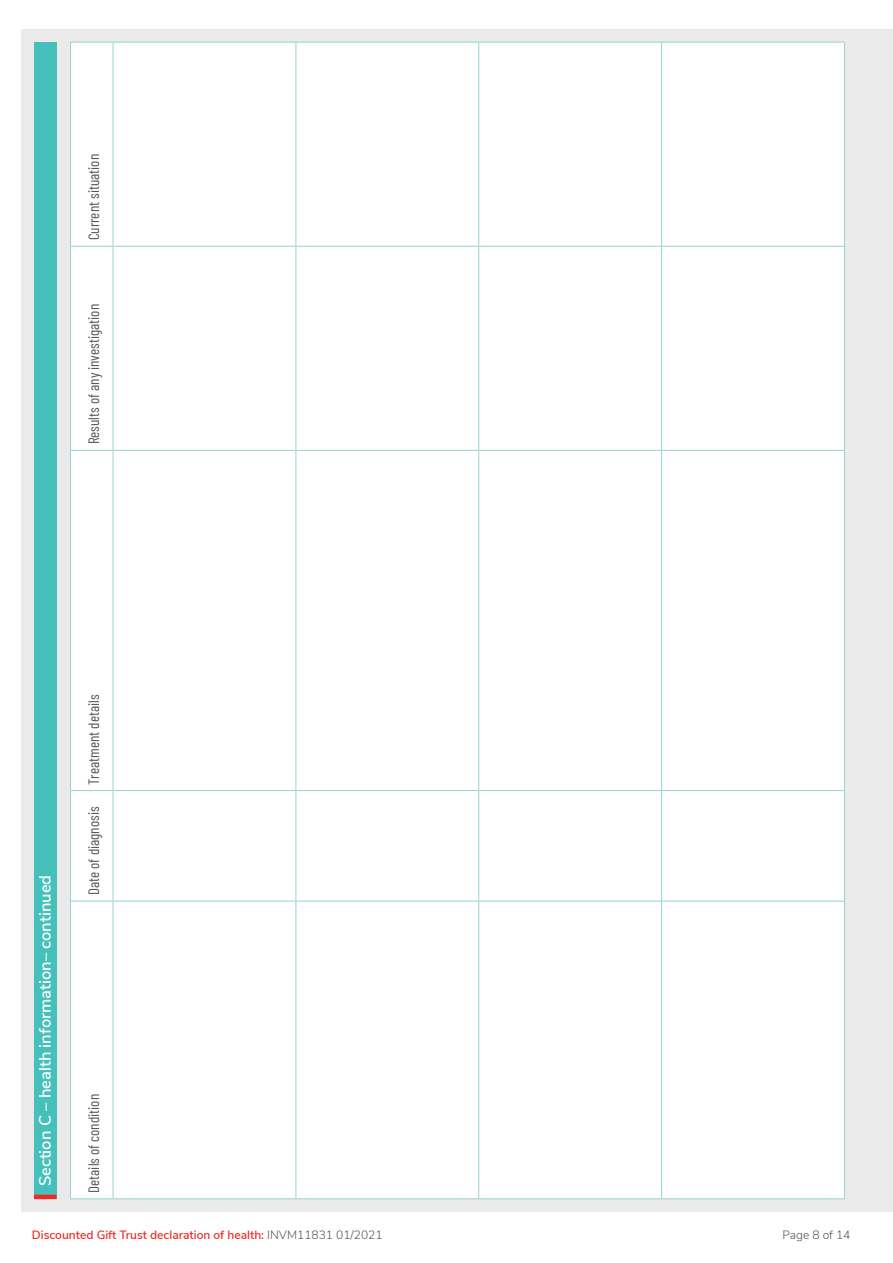
<style>
.page{position:relative;width:893px;height:1263px;background:#fff}
.page>*{position:absolute;margin:0;border:0;box-sizing:border-box;transform-origin:0 0}
.t1{font:600 16.5px "Nunito Sans";color:#fff}
.t2{font:15px "Barlow Condensed";color:#545555}
.t3{font:600 12px "Nunito Sans";color:#ee2a23}
.t4{font:300 12px "Nunito Sans";color:#545555}
.s1{font-weight:300;color:#545555}
</style>
<div class="page">
<div style="left:21px;top:30px;width:872px;height:1182px;background:#e9eae9"></div>
<div style="left:34px;top:43px;width:23px;height:1156px;background:#45c0bb"></div>
<hr style="left:34px;top:1195px;width:23px;height:4px;background:#ee2a23">
<div style="left:71px;top:43px;width:773px;height:1155px;background:#fff"></div>
<hr style="left:70px;top:901px;width:1px;height:298px;background:#94d5d2">
<hr style="left:71px;top:1198px;width:42px;height:1px;background:#94d5d2">
<hr style="left:70px;top:790px;width:1px;height:111px;background:#94d5d2">
<hr style="left:71px;top:901px;width:42px;height:1px;background:#94d5d2">
<hr style="left:70px;top:450px;width:1px;height:340px;background:#94d5d2">
<hr style="left:71px;top:790px;width:42px;height:1px;background:#94d5d2">
<hr style="left:70px;top:246px;width:1px;height:204px;background:#94d5d2">
<hr style="left:71px;top:450px;width:42px;height:1px;background:#94d5d2">
<hr style="left:70px;top:42px;width:1px;height:204px;background:#94d5d2">
<hr style="left:71px;top:246px;width:42px;height:1px;background:#94d5d2">
<hr style="left:71px;top:42px;width:42px;height:1px;background:#94d5d2">
<hr style="left:113px;top:901px;width:1px;height:298px;background:#94d5d2">
<hr style="left:113px;top:1198px;width:183px;height:1px;background:#94d5d2">
<hr style="left:113px;top:790px;width:1px;height:111px;background:#94d5d2">
<hr style="left:113px;top:901px;width:183px;height:1px;background:#94d5d2">
<hr style="left:113px;top:450px;width:1px;height:340px;background:#94d5d2">
<hr style="left:113px;top:790px;width:183px;height:1px;background:#94d5d2">
<hr style="left:113px;top:246px;width:1px;height:204px;background:#94d5d2">
<hr style="left:113px;top:450px;width:183px;height:1px;background:#94d5d2">
<hr style="left:113px;top:42px;width:1px;height:204px;background:#94d5d2">
<hr style="left:113px;top:246px;width:183px;height:1px;background:#94d5d2">
<hr style="left:113px;top:42px;width:183px;height:1px;background:#94d5d2">
<hr style="left:296px;top:901px;width:1px;height:298px;background:#94d5d2">
<hr style="left:296px;top:1198px;width:182px;height:1px;background:#94d5d2">
<hr style="left:296px;top:790px;width:1px;height:111px;background:#94d5d2">
<hr style="left:296px;top:901px;width:182px;height:1px;background:#94d5d2">
<hr style="left:296px;top:450px;width:1px;height:340px;background:#94d5d2">
<hr style="left:296px;top:790px;width:182px;height:1px;background:#94d5d2">
<hr style="left:296px;top:246px;width:1px;height:204px;background:#94d5d2">
<hr style="left:296px;top:450px;width:182px;height:1px;background:#94d5d2">
<hr style="left:296px;top:42px;width:1px;height:204px;background:#94d5d2">
<hr style="left:296px;top:246px;width:182px;height:1px;background:#94d5d2">
<hr style="left:296px;top:42px;width:182px;height:1px;background:#94d5d2">
<hr style="left:478px;top:901px;width:1px;height:298px;background:#94d5d2">
<hr style="left:479px;top:1198px;width:182px;height:1px;background:#94d5d2">
<hr style="left:478px;top:790px;width:1px;height:111px;background:#94d5d2">
<hr style="left:479px;top:901px;width:182px;height:1px;background:#94d5d2">
<hr style="left:478px;top:450px;width:1px;height:340px;background:#94d5d2">
<hr style="left:479px;top:790px;width:182px;height:1px;background:#94d5d2">
<hr style="left:478px;top:246px;width:1px;height:204px;background:#94d5d2">
<hr style="left:479px;top:450px;width:182px;height:1px;background:#94d5d2">
<hr style="left:478px;top:42px;width:1px;height:204px;background:#94d5d2">
<hr style="left:479px;top:246px;width:182px;height:1px;background:#94d5d2">
<hr style="left:479px;top:42px;width:182px;height:1px;background:#94d5d2">
<hr style="left:661px;top:901px;width:1px;height:298px;background:#94d5d2">
<hr style="left:662px;top:1198px;width:182px;height:1px;background:#94d5d2">
<hr style="left:661px;top:790px;width:1px;height:111px;background:#94d5d2">
<hr style="left:662px;top:901px;width:182px;height:1px;background:#94d5d2">
<hr style="left:661px;top:450px;width:1px;height:340px;background:#94d5d2">
<hr style="left:662px;top:790px;width:182px;height:1px;background:#94d5d2">
<hr style="left:661px;top:246px;width:1px;height:204px;background:#94d5d2">
<hr style="left:662px;top:450px;width:182px;height:1px;background:#94d5d2">
<hr style="left:661px;top:42px;width:1px;height:204px;background:#94d5d2">
<hr style="left:662px;top:246px;width:182px;height:1px;background:#94d5d2">
<hr style="left:662px;top:42px;width:182px;height:1px;background:#94d5d2">
<hr style="left:844px;top:901px;width:1px;height:298px;background:#94d5d2">
<hr style="left:844px;top:790px;width:1px;height:111px;background:#94d5d2">
<hr style="left:844px;top:450px;width:1px;height:340px;background:#94d5d2">
<hr style="left:844px;top:246px;width:1px;height:204px;background:#94d5d2">
<hr style="left:844px;top:42px;width:1px;height:204px;background:#94d5d2">
<p class="t2" style="left:83px;top:240px;width:88px;rotate:-90deg">Current situation</p>
<p class="t2" style="left:83px;top:444px;width:142px;rotate:-90deg">Results of any investigation</p>
<p class="t1" style="left:33px;top:1186px;width:313px;rotate:-90deg">Section C – health information– continued</p>
<p class="t2" style="left:83px;top:784px;width:91px;rotate:-90deg">Treatment details</p>
<p class="t2" style="left:83px;top:895px;width:90px;rotate:-90deg">Date of diagnosis</p>
<p class="t2" style="left:83px;top:1193px;width:100px;rotate:-90deg">Details of condition</p>
<p class="t3" style="left:32px;top:1226px;width:352px">Discounted Gift Trust declaration of health: <span class="s1">INVM11831 01/2021</span></p>
<p class="t4" style="left:782px;top:1226px;width:70px">Page 8 of 14</p>
</div>
